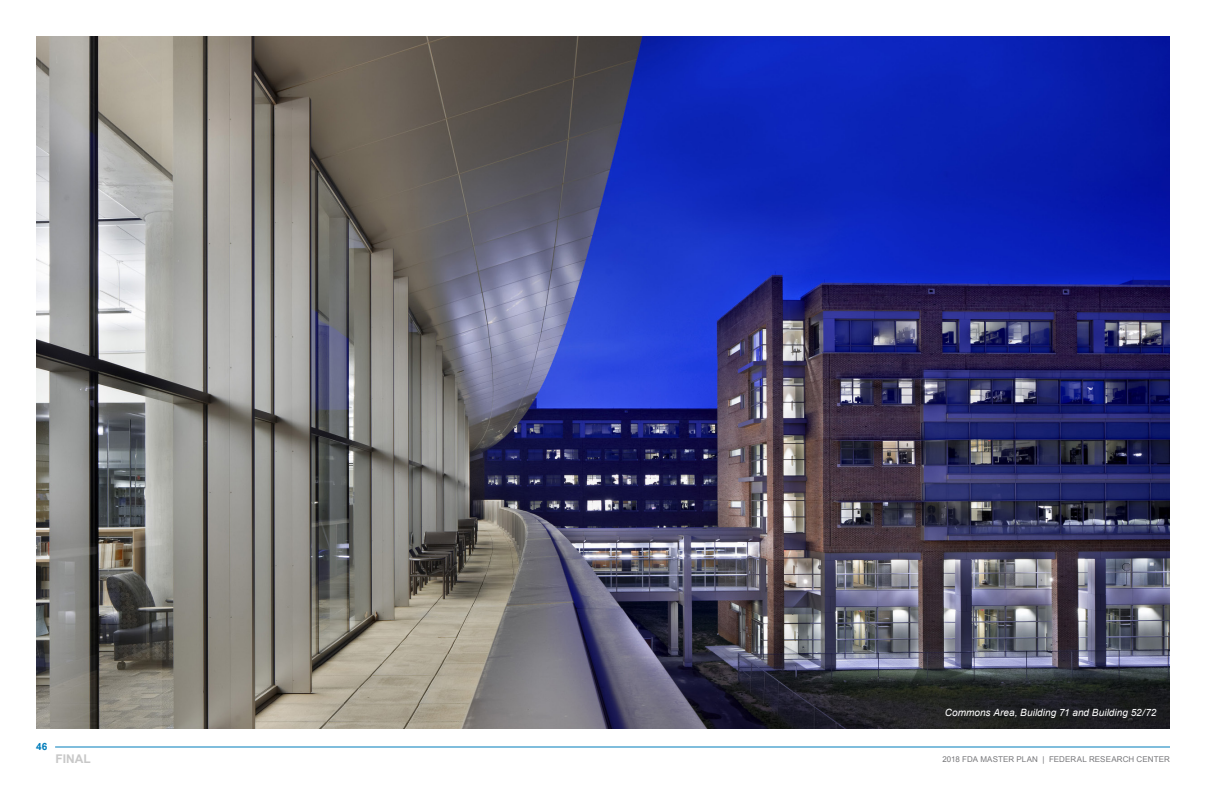
<style>
.page{position:relative;width:1224px;height:792px;background:#fff}
.page>*{position:absolute;margin:0;border:0;box-sizing:border-box;transform-origin:0 0}
.t1{font:700 12px "Arial";color:#c8c8c8}
.Image{font:italic 10px "Arial";letter-spacing:.005em;color:#fff}
.t2{font:700 10px "Arial";color:#007dbb}
.t3{font:8px "Arial";letter-spacing:.015em;color:#77777a}
</style>
<div class="page">
<hr style="left:55px;top:746px;width:1115px;height:2px;background:#007dbb">
<img style="left:36px;top:36px;width:1134px;height:693px">
<p class="t2" style="left:36px;top:740px;width:13px">46</p>
<h1 class="t1" style="left:56px;top:751px;width:37px">FINAL</h1>
<p class="Image" style="left:945px;top:706px;width:213px">Commons Area, Building 71 and Building 52/72</p>
<p class="t3" style="left:942px;top:754px;width:229px">2018 FDA MASTER PLAN | FEDERAL RESEARCH CENTER</p>
</div>
